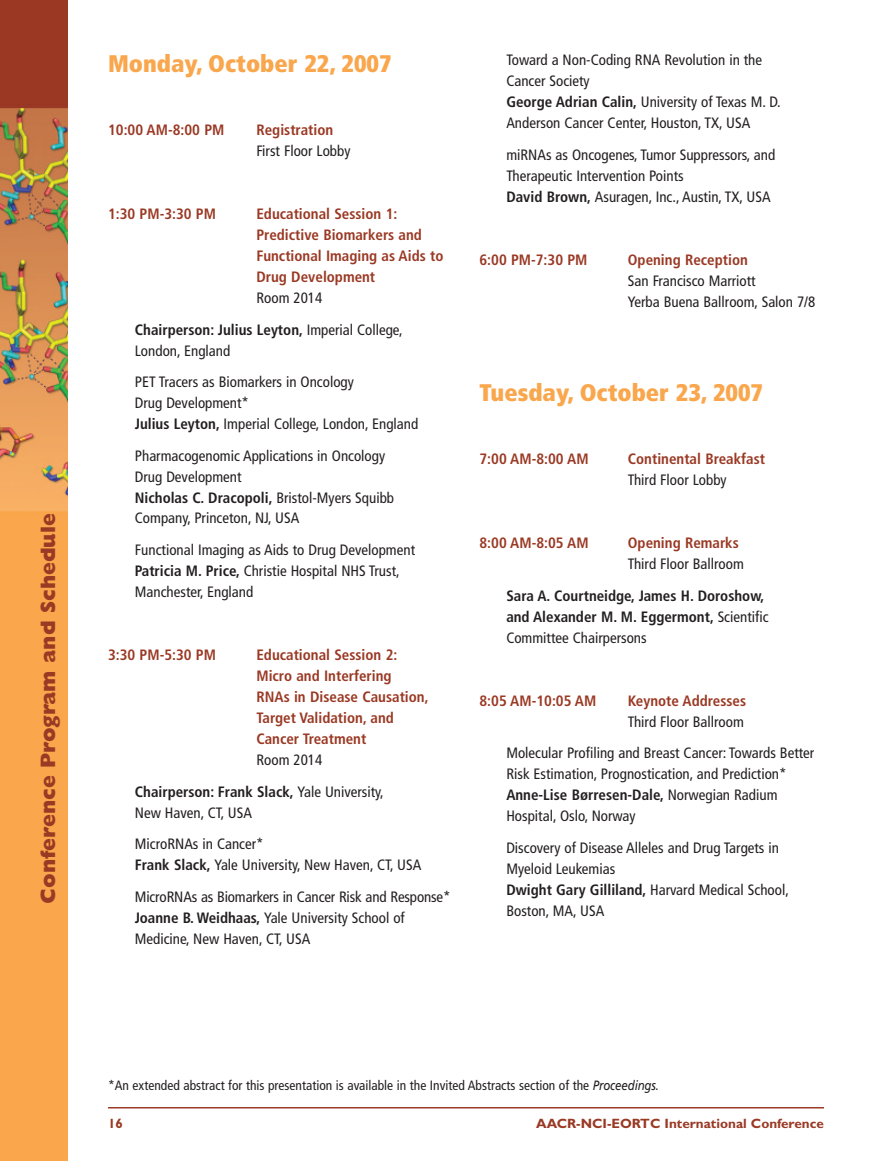
<style>
.page{position:relative;width:878px;height:1161px;background:#fff}
.page>*{position:absolute;margin:0;border:0;box-sizing:border-box;transform-origin:0 0}
.t1{font:900 condensed 24px "Frutiger";color:#f9a64c}
.t2{font:800 21px "Gill Sans";color:#9a3924}
.t3{font:condensed 15px/21px "Frutiger";color:#231f20}
.t4{font:700 condensed 15px/21px "Frutiger";color:#9a3924}
.t5{font:700 condensed 15px/21px "Frutiger";color:#231f20}
.t6{font:condensed 13.5px "Frutiger";color:#231f20}
.t7{font:700 13.5px "Gill Sans";color:#9a3924}
.s1{font-weight:400}
.s2{font-weight:700}
.s3{font-style:italic;font-stretch:normal}
</style>
<div class="page">
<hr style="left:108px;top:1107px;width:716px;height:1px;background:#9a3924">
<img style="left:0;top:0;width:67px;height:1161px">
<h2 class="t2" style="left:40px;top:904px;width:393px;rotate:-90deg">Conference Program and Schedule</h2>
<h1 class="t1" style="left:108px;top:54px;width:285px">Monday, October 22, 2007</h1>
<p class="t4" style="left:108px;top:120px;width:118px">10:00 AM-8:00 PM</p>
<p class="t4" style="left:256px;top:120px;width:78px">Registration</p>
<p class="t3" style="left:256px;top:141px;width:95px">First Floor Lobby</p>
<p class="t4" style="left:108px;top:204px;width:109px">1:30 PM-3:30 PM</p>
<p class="t4" style="left:256px;top:204px;width:188px">Educational Session 1:<br>Predictive Biomarkers and<br>Functional Imaging as Aids to<br>Drug Development</p>
<p class="t5" style="left:135px;top:283px;width:269px;line-height:31.5px;text-indent:121px"><span class="s1">Room 2014<br></span>Chairperson: Julius Leyton, <span class="s1">Imperial College,</span></p>
<p class="t3" style="left:135px;top:336px;width:220px;line-height:31.5px">London, England<br>PET Tracers as Biomarkers in Oncology</p>
<p class="t3" style="left:135px;top:393px;width:285px">Drug Development*<br><span class="s2">Julius Leyton,</span> Imperial College, London, England</p>
<p class="t3" style="left:135px;top:446px;width:261px">Pharmacogenomic Applications in Oncology Drug Development<br><span class="s2">Nicholas C. Dracopoli,</span> Bristol-Myers Squibb Company, Princeton, NJ, USA</p>
<p class="t3" style="left:135px;top:540px;width:282px">Functional Imaging as Aids to Drug Development<br><span class="s2">Patricia M. Price,</span> Christie Hospital NHS Trust,<br>Manchester, England</p>
<p class="t4" style="left:108px;top:645px;width:109px">3:30 PM-5:30 PM</p>
<p class="t4" style="left:256px;top:645px;width:174px">Educational Session 2:<br>Micro and Interfering<br>RNAs in Disease Causation,<br>Target Validation, and<br>Cancer Treatment</p>
<p class="t3" style="left:135px;top:745px;width:250px;line-height:31.5px;text-indent:122px">Room 2014<br><span class="s2">Chairperson: Frank Slack,</span> Yale University,</p>
<p class="t3" style="left:135px;top:798px;width:130px;line-height:31.5px">New Haven, CT, USA<br>MicroRNAs in Cancer*</p>
<p class="t3" style="left:135px;top:850px;width:317px;line-height:31.5px"><span class="s2">Frank Slack,</span> Yale University, New Haven, CT, USA<br>MicroRNAs as Biomarkers in Cancer Risk and Response*</p>
<p class="t3" style="left:135px;top:908px;width:271px"><span class="s2">Joanne B. Weidhaas,</span> Yale University School of<br>Medicine, New Haven, CT, USA</p>
<p class="t3" style="left:506px;top:51px;width:276px">Toward a Non-Coding RNA Revolution in the Cancer Society<br><span class="s2">George Adrian Calin,</span> University of Texas M. D.<br>Anderson Cancer Center, Houston, TX, USA</p>
<p class="t3" style="left:506px;top:145px;width:270px">miRNAs as Oncogenes, Tumor Suppressors, and<br>Therapeutic Intervention Points<br><span class="s2">David Brown,</span> Asuragen, Inc., Austin, TX, USA</p>
<p class="t4" style="left:479px;top:250px;width:109px">6:00 PM-7:30 PM</p>
<p class="t4" style="left:628px;top:250px;width:121px">Opening Reception</p>
<p class="t3" style="left:628px;top:271px;width:189px">San Francisco Marriott<br>Yerba Buena Ballroom, Salon 7/8</p>
<h1 class="t1" style="left:479px;top:383px;width:285px">Tuesday, October 23, 2007</h1>
<p class="t4" style="left:479px;top:450px;width:110px">7:00 AM-8:00 AM</p>
<p class="t4" style="left:628px;top:450px;width:139px">Continental Breakfast</p>
<p class="t3" style="left:628px;top:471px;width:100px">Third Floor Lobby</p>
<p class="t4" style="left:479px;top:534px;width:110px">8:00 AM-8:05 AM</p>
<p class="t4" style="left:628px;top:534px;width:112px">Opening Remarks</p>
<p class="t3" style="left:628px;top:555px;width:117px">Third Floor Ballroom</p>
<p class="t5" style="left:506px;top:586px;width:264px">Sara A. Courtneidge, James H. Doroshow, and Alexander M. M. Eggermont, <span class="s1">Scientific<br>Committee Chairpersons</span></p>
<p class="t4" style="left:479px;top:691px;width:118px">8:05 AM-10:05 AM</p>
<p class="t4" style="left:628px;top:691px;width:120px">Keynote Addresses</p>
<p class="t3" style="left:506px;top:707px;width:309px;line-height:31.5px;text-indent:122px">Third Floor Ballroom<br>Molecular Profiling and Breast Cancer: Towards Better</p>
<p class="t3" style="left:506px;top:765px;width:282px">Risk Estimation, Prognostication, and Prediction*<br><span class="s2">Anne-Lise Børresen-Dale,</span> Norwegian Radium<br>Hospital, Oslo, Norway</p>
<p class="t3" style="left:506px;top:838px;width:284px">Discovery of Disease Alleles and Drug Targets in<br>Myeloid Leukemias<br><span class="s2">Dwight Gary Gilliland,</span> Harvard Medical School,<br>Boston, MA, USA</p>
<p class="t6" style="left:108px;top:1080px;width:552px">*An extended abstract for this presentation is available in the Invited Abstracts section of the <span class="s3">Proceedings.</span></p>
<p class="t7" style="left:108px;top:1118px;width:16px">16</p>
<p class="t7" style="left:536px;top:1118px;width:289px">AACR-NCI-EORTC International Conference</p>
</div>
